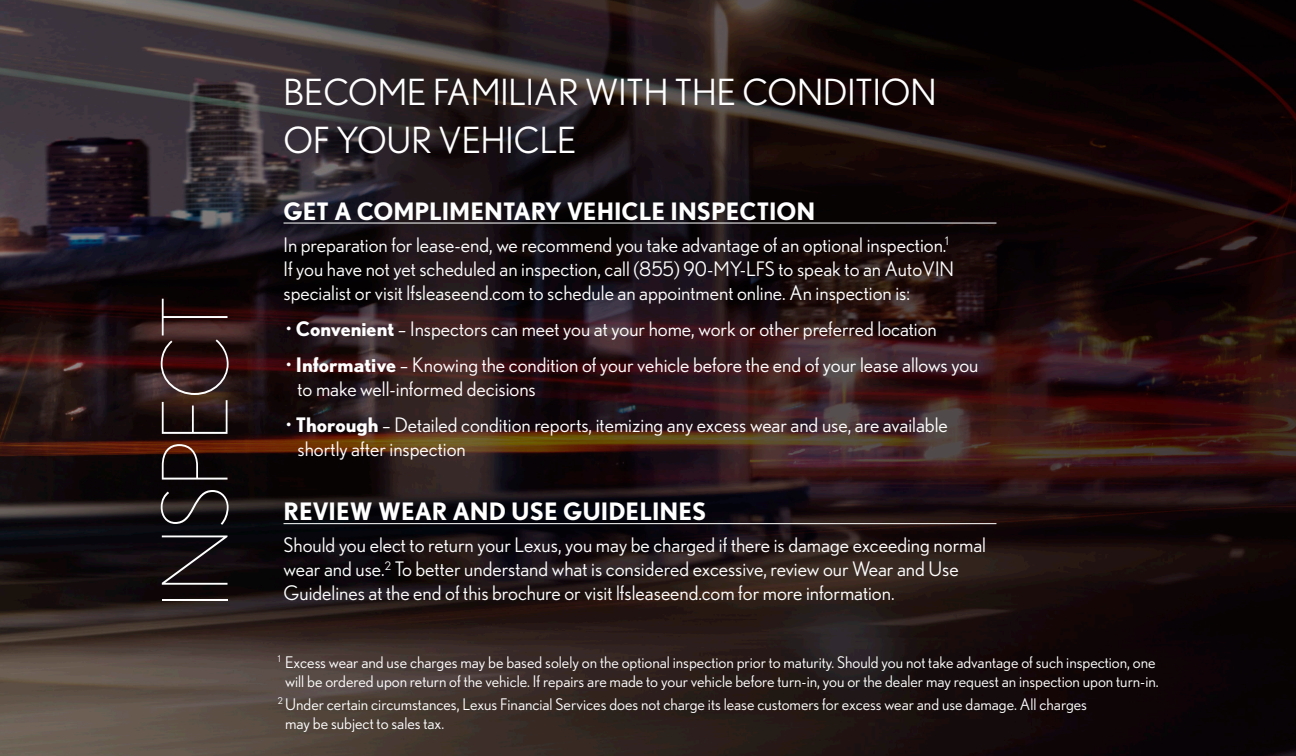
<style>
.page{position:relative;width:1296px;height:756px;background:#fff}
.page>*{position:absolute;margin:0;border:0;box-sizing:border-box;transform-origin:0 0}
.t1{font:200 90px "Nobel";letter-spacing:-.01em;color:#fff}
.t2{font:36px "Nobel";color:#fff}
.t3{font:700 24px "Nobel";color:#fff}
.t4{font:20px "Nobel";color:#fff}
.t5{font:16px/19.2px "Nobel";color:#fff;text-align:center}
.s1{font-weight:700}
</style>
<div class="page">
<img style="left:0;top:0;width:1296px;height:756px">
<hr style="left:284px;top:223px;width:712px;height:1px;background:#fff">
<hr style="left:284px;top:523px;width:712px;height:1px;background:#fff">
<p class="t1" style="left:145px;top:608px;width:314px;rotate:-90deg">INSPECT</p>
<p class="t2" style="left:284px;top:72px;width:655px">BECOME FAMILIAR WITH THE CONDITION</p>
<p class="t2" style="left:284px;top:120px;width:294px">OF YOUR VEHICLE</p>
<p class="t3" style="left:284px;top:197px;width:533px">GET A COMPLIMENTARY VEHICLE INSPECTION</p>
<p class="t4" style="left:284px;top:233px;width:666px">In preparation for lease-end, we recommend you take advantage of an optional inspection.<sup>1</sup></p>
<p class="t4" style="left:284px;top:257px;width:672px">If you have not yet scheduled an inspection, call (855) 90-MY-LFS to speak to an AutoVIN</p>
<p class="t4" style="left:284px;top:281px;width:628px">specialist or visit lfsleaseend.com to schedule an appointment online. An inspection is:</p>
<p class="t4" style="left:286px;top:317px;width:653px">• <span class="s1">Convenient</span> – Inspectors can meet you at your home, work or other preferred location</p>
<p class="t4" style="left:286px;top:353px;width:695px">• <span class="s1">Informative</span> – Knowing the condition of your vehicle before the end of your lease allows you</p>
<p class="t4" style="left:298px;top:377px;width:240px">to make well-informed decisions</p>
<p class="t4" style="left:286px;top:413px;width:664px">• <span class="s1">Thorough</span> – Detailed condition reports, itemizing any excess wear and use, are available</p>
<p class="t4" style="left:298px;top:437px;width:170px">shortly after inspection</p>
<p class="t3" style="left:284px;top:497px;width:424px">REVIEW WEAR AND USE GUIDELINES</p>
<p class="t4" style="left:284px;top:534px;width:704px">Should you elect to return your Lexus, you may be charged if there is damage exceeding normal</p>
<p class="t4" style="left:284px;top:558px;width:677px">wear and use.<sup>2</sup> To better understand what is considered excessive, review our Wear and Use</p>
<p class="t4" style="left:284px;top:582px;width:613px">Guidelines at the end of this brochure or visit lfsleaseend.com for more information.</p>
<p class="t5" style="left:278px;top:652px;width:882px"><sup>1</sup> Excess wear and use charges may be based solely on the optional inspection prior to maturity. Should you not take advantage of such inspection, one will be ordered upon return of the vehicle. If repairs are made to your vehicle before turn-in, you or the dealer may request an inspection upon turn-in.</p>
<p class="t5" style="left:285px;top:694px;width:803px;text-align:left;text-indent:-7px"><sup>2</sup> Under certain circumstances, Lexus Financial Services does not charge its lease customers for excess wear and use damage. All charges may be subject to sales tax.</p>
</div>
